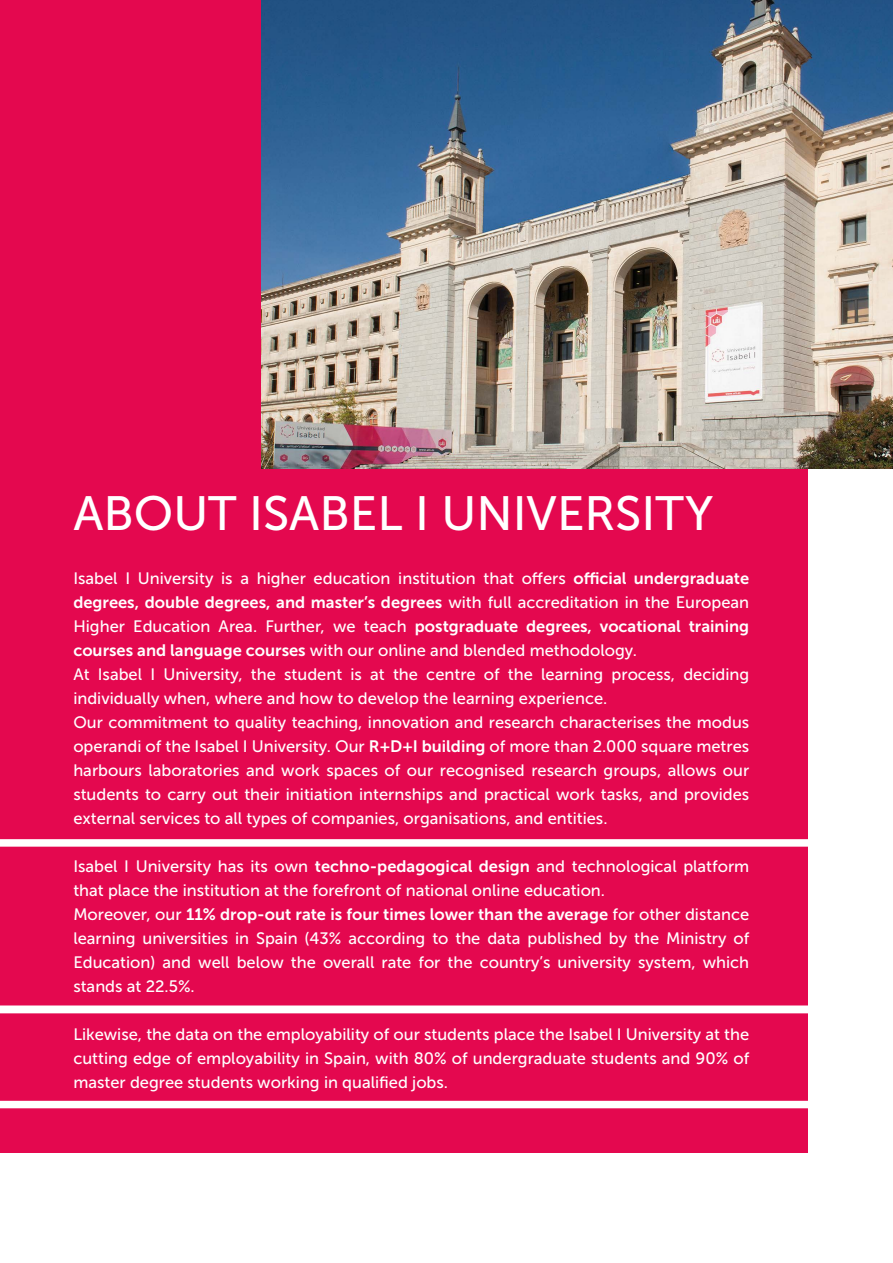
<style>
.page{position:relative;width:893px;height:1263px;background:#fff}
.page>*{position:absolute;margin:0;border:0;box-sizing:border-box;transform-origin:0 0}
.t1{font:48px "Museo Sans 500";color:#fff}
.t2{font:16.5px/24px "Museo Sans 500";color:#fff}
.t3{font:16.5px/24px "Museo Sans 700";color:#fff}
.s1{font-family:"Museo Sans 700"}
.s2{font-family:"Museo Sans 500"}
</style>
<div class="page">
<div style="left:0;top:0;width:808px;height:1152px;background:#e4084f"></div>
<img style="left:261px;top:0;width:631px;height:468px">
<svg style="left:0;top:839px;width:808px;height:167px"></svg>
<svg style="left:0;top:1006px;width:808px;height:102px"></svg>
<hr style="left:892px;top:0;width:1px;height:879px;background:#004259">
<h1 class="t1" style="left:73px;top:488px;width:641px">ABOUT ISABEL I UNIVERSITY</h1>
<p class="t2" style="left:73px;top:566px;width:677px">Isabel I University is a higher education institution that offers <span class="s1">official undergraduate</span></p>
<p class="t3" style="left:73px;top:590px;width:677px">degrees, double degrees, and master’s degrees <span class="s2">with full accreditation in the European<br>Higher Education Area. Further, we teach</span> postgraduate degrees, vocational training</p>
<p class="t2" style="left:73px;top:638px;width:677px"><span class="s1">courses and language courses</span> with our online and blended methodology.<br>At Isabel I University, the student is at the centre of the learning process, deciding individually when, where and how to develop the learning experience.<br>Our commitment to quality teaching, innovation and research characterises the modus operandi of the Isabel I University. Our <span class="s1">R+D+I building</span> of more than 2.000 square metres harbours laboratories and work spaces of our recognised research groups, allows our students to carry out their initiation internships and practical work tasks, and provides external services to all types of companies, organisations, and entities.</p>
<p class="t2" style="left:73px;top:854px;width:677px">Isabel I University has its own <span class="s1">techno-pedagogical design</span> and technological platform that place the institution at the forefront of national online education.</p>
<p class="t3" style="left:73px;top:902px;width:677px"><span class="s2">Moreover, our</span> 11% drop-out rate is four times lower than the average <span class="s2">for other distance</span></p>
<p class="t2" style="left:73px;top:926px;width:677px;text-align:justify">learning universities in Spain (43% according to the data published by the Ministry of Education) and well below the overall rate for the country’s university system, which stands at 22.5%.</p>
<p class="t2" style="left:73px;top:1022px;width:677px;text-align:justify">Likewise, the data on the employability of our students place the Isabel I University at the cutting edge of employability in Spain, with 80% of undergraduate students and 90% of master degree students working in qualified jobs.</p>
</div>
